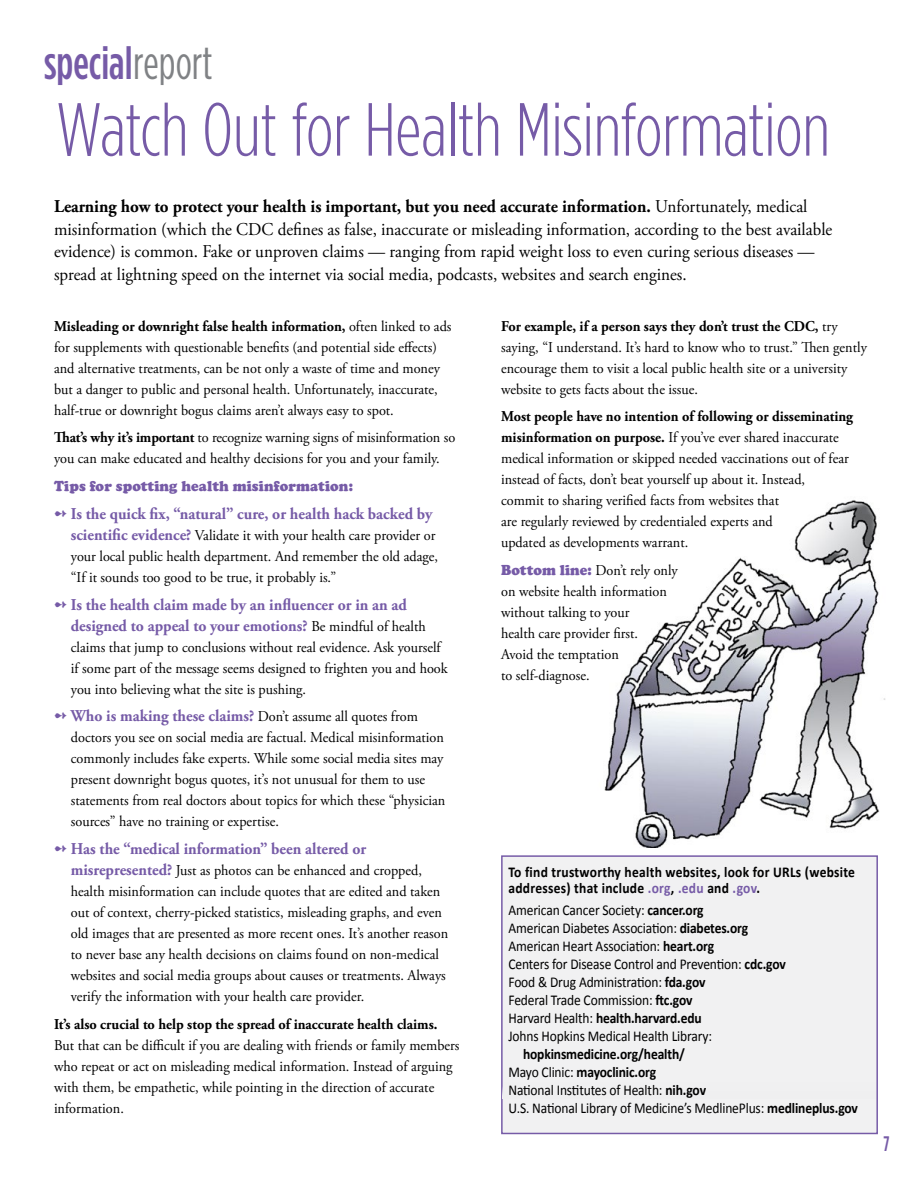
<style>
.page{position:relative;width:918px;height:1188px;background:#fff}
.page>*{position:absolute;margin:0;border:0;box-sizing:border-box;transform-origin:0 0}
.MainHeadline_HOPE{font:300 75px "Gotham Condensed";letter-spacing:-.01em;color:#765ba7}
.t1{font:500 46.5px "Gotham Condensed";color:#765ba7;scale:.95 1}
.t2{font:500 21px "Gotham Condensed";color:#765ba7;scale:.95 1}
.First_Paragraph_12_15{font:18px/22.5px "Adobe Garamond Pro";color:#000;scale:.95 1}
.Main_Body_Text_HOPE__Serif{font:700 16.5px/21px "Adobe Garamond Pro";color:#765ba7;scale:.95 1}
.Main_Body_Text_HOPE__Serif-2{font:15px/21px "Adobe Garamond Pro";color:#000;scale:.95 1}
.Main_Body_Text_HOPE__Sans_Serif{font:15px/18px "Calibri";letter-spacing:-.01em;color:#000;scale:.9 1}
.Main_Body_Text_HOPE__Sans_Serif-2{font:700 15px/16.5px "Calibri";letter-spacing:.02em;color:#000;scale:.9 1}
.Main_Body_Text_HOPE__Sans_Serif-3{font:700 15px "Calibri";letter-spacing:-.01em;color:#000;scale:.9 1}
.Main_Body_Text_HOPE__Serif-3{font:900 15px "Cooper";letter-spacing:.01em;color:#765ba7;scale:.95 1}
.s1{font-weight:400;color:#808285}
.s2{font-weight:700}
.s3{font-family:"Cooper";font-weight:900;color:#765ba7}
.s4{font-weight:700;font-size:16.5px;color:#765ba7}
.s5{font-weight:400;font-size:15px;color:#000}
.s6{color:#765ba7}
.s7{font-weight:400}
</style>
<div class="page">
<div style="left:501px;top:855px;width:377px;height:279px;background:#f1f1f2;border:2px solid #765ba7"></div>
<div style="left:503px;top:1082px;width:373px;height:17px;background:#efeff0"></div>
<img style="left:604px;top:500px;width:282px;height:347px">
<p class="t1" style="left:44px;top:36px;width:179px">special <span class="s1">report</span></p>
<p class="MainHeadline_HOPE" style="left:56px;top:87px;width:776px">Watch Out for Health Misinformation</p>
<p class="First_Paragraph_12_15" style="left:54px;top:196px;width:821px"><span class="s2">Learning how to protect your health is important, but you need accurate information.</span> Unfortunately, medical misinformation (which the CDC defines as false, inaccurate or misleading information, according to the best available evidence) is common. Fake or unproven claims — ranging from rapid weight loss to even curing serious diseases — spread at lightning speed on the internet via social media, podcasts, websites and search engines.</p>
<p class="Main_Body_Text_HOPE__Serif-2" style="left:501px;top:316px;width:387px"><span class="s2">For example, if a person says they don’t trust the CDC,</span> try saying, “I understand. It’s hard to know who to trust.” Then gently encourage them to visit a local public health site or a university website to gets facts about the issue.</p>
<p class="Main_Body_Text_HOPE__Serif-2" style="left:501px;top:407px;width:372px"><span class="s2">Most people have no intention of following or disseminating misinformation on purpose.</span> If you’ve ever shared inaccurate medical information or skipped needed vaccinations out of fear instead of facts, don’t beat yourself up about it. Instead,<br>commit to sharing verified facts from websites that<br>are regularly reviewed by credentialed experts and<br>updated as developments warrant.</p>
<p class="Main_Body_Text_HOPE__Serif-2" style="left:501px;top:560px;width:188px"><span class="s3">Bottom line:</span> Don’t rely only on website health information without talking to your<br>health care provider first.<br>Avoid the temptation<br>to self-diagnose.</p>
<p class="Main_Body_Text_HOPE__Serif-2" style="left:54px;top:316px;width:420px"><span class="s2">Misleading or downright false health information,</span> often linked to ads for supplements with questionable benefits (and potential side effects) and alternative treatments, can be not only a waste of time and money but a danger to public and personal health. Unfortunately, inaccurate, half-true or downright bogus claims aren’t always easy to spot.</p>
<p class="Main_Body_Text_HOPE__Serif-2" style="left:54px;top:428px;width:424px"><span class="s2">That’s why it’s important</span> to recognize warning signs of misinformation so you can make educated and healthy decisions for you and your family.</p>
<p class="Main_Body_Text_HOPE__Serif-3" style="left:54px;top:477px;width:316px">Tips for spotting health misinformation:</p>
<p class="Main_Body_Text_HOPE__Serif" style="left:54px;top:503px;width:400px">➻ Is the quick fix, “natural” cure, or health hack backed by</p>
<p class="Main_Body_Text_HOPE__Serif-2" style="left:71px;top:525px;width:388px"><span class="s4">scientific evidence?</span> Validate it with your health care provider or your local public health department. And remember the old adage, “If it sounds too good to be true, it probably is.”</p>
<p class="Main_Body_Text_HOPE__Serif" style="left:71px;top:594px;width:375px;text-indent:-17px">➻ Is the health claim made by an influencer or in an ad designed to appeal to your emotions? <span class="s5">Be mindful of health</span></p>
<p class="Main_Body_Text_HOPE__Serif-2" style="left:71px;top:637px;width:398px">claims that jump to conclusions without real evidence. Ask yourself if some part of the message seems designed to frighten you and hook you into believing what the site is pushing.</p>
<p class="Main_Body_Text_HOPE__Serif-2" style="left:71px;top:707px;width:396px;text-indent:-17px"><span class="s6">➻</span> <span class="s4">Who is making these claims?</span> Don’t assume all quotes from doctors you see on social media are factual. Medical misinformation commonly includes fake experts. While some social media sites may present downright bogus quotes, it’s not unusual for them to use statements from real doctors about topics for which these “physician sources” have no training or expertise.</p>
<p class="Main_Body_Text_HOPE__Serif" style="left:54px;top:839px;width:330px">➻ Has the “medical information” been altered or</p>
<p class="Main_Body_Text_HOPE__Serif-2" style="left:71px;top:860px;width:399px"><span class="s4">misrepresented?</span> Just as photos can be enhanced and cropped, health misinformation can include quotes that are edited and taken out of context, cherry-picked statistics, misleading graphs, and even old images that are presented as more recent ones. It’s another reason to never base any health decisions on claims found on non-medical websites and social media groups about causes or treatments. Always verify the information with your health care provider.</p>
<p class="Main_Body_Text_HOPE__Serif-2" style="left:54px;top:1014px;width:428px"><span class="s2">It’s also crucial to help stop the spread of inaccurate health claims.<br></span>But that can be difficult if you are dealing with friends or family members who repeat or act on misleading medical information. Instead of arguing with them, be empathetic, while pointing in the direction of accurate information.</p>
<p class="Main_Body_Text_HOPE__Sans_Serif-2" style="left:508px;top:863px;width:387px">To find trustworthy health websites, look for URLs (website addresses) that include <span class="s6">.org</span>, <span class="s6">.edu</span> and <span class="s6">.gov</span>.</p>
<p class="Main_Body_Text_HOPE__Sans_Serif" style="left:508px;top:901px;width:218px">American Cancer Society: <span class="s2">cancer.org</span></p>
<p class="Main_Body_Text_HOPE__Sans_Serif" style="left:508px;top:919px;width:268px">American Diabetes Association: <span class="s2">diabetes.org</span></p>
<p class="Main_Body_Text_HOPE__Sans_Serif" style="left:508px;top:937px;width:230px">American Heart Association: <span class="s2">heart.org</span></p>
<p class="Main_Body_Text_HOPE__Sans_Serif" style="left:508px;top:955px;width:310px">Centers for Disease Control and Prevention: <span class="s2">cdc.gov</span></p>
<p class="Main_Body_Text_HOPE__Sans_Serif" style="left:508px;top:973px;width:221px">Food &amp; Drug Administration: <span class="s2">fda.gov</span></p>
<p class="Main_Body_Text_HOPE__Sans_Serif" style="left:508px;top:991px;width:206px">Federal Trade Commission: <span class="s2">ftc.gov</span></p>
<p class="Main_Body_Text_HOPE__Sans_Serif-3" style="left:508px;top:1009px;width:216px"><span class="s7">Harvard Health:</span> health.harvard.edu</p>
<p class="Main_Body_Text_HOPE__Sans_Serif" style="left:523px;top:1027px;width:211px;text-indent:-15px">Johns Hopkins Medical Health Library: <span class="s2">hopkinsmedicine.org/health/</span></p>
<p class="Main_Body_Text_HOPE__Sans_Serif-3" style="left:508px;top:1063px;width:166px"><span class="s7">Mayo Clinic:</span> mayoclinic.org</p>
<p class="Main_Body_Text_HOPE__Sans_Serif" style="left:508px;top:1081px;width:221px">National Institutes of Health: <span class="s2">nih.gov</span></p>
<p class="Main_Body_Text_HOPE__Sans_Serif" style="left:508px;top:1099px;width:390px">U.S. National Library of Medicine’s MedlinePlus: <span class="s2">medlineplus.gov</span></p>
<p class="t2" style="left:884px;top:1131px;width:8px">7</p>
</div>
